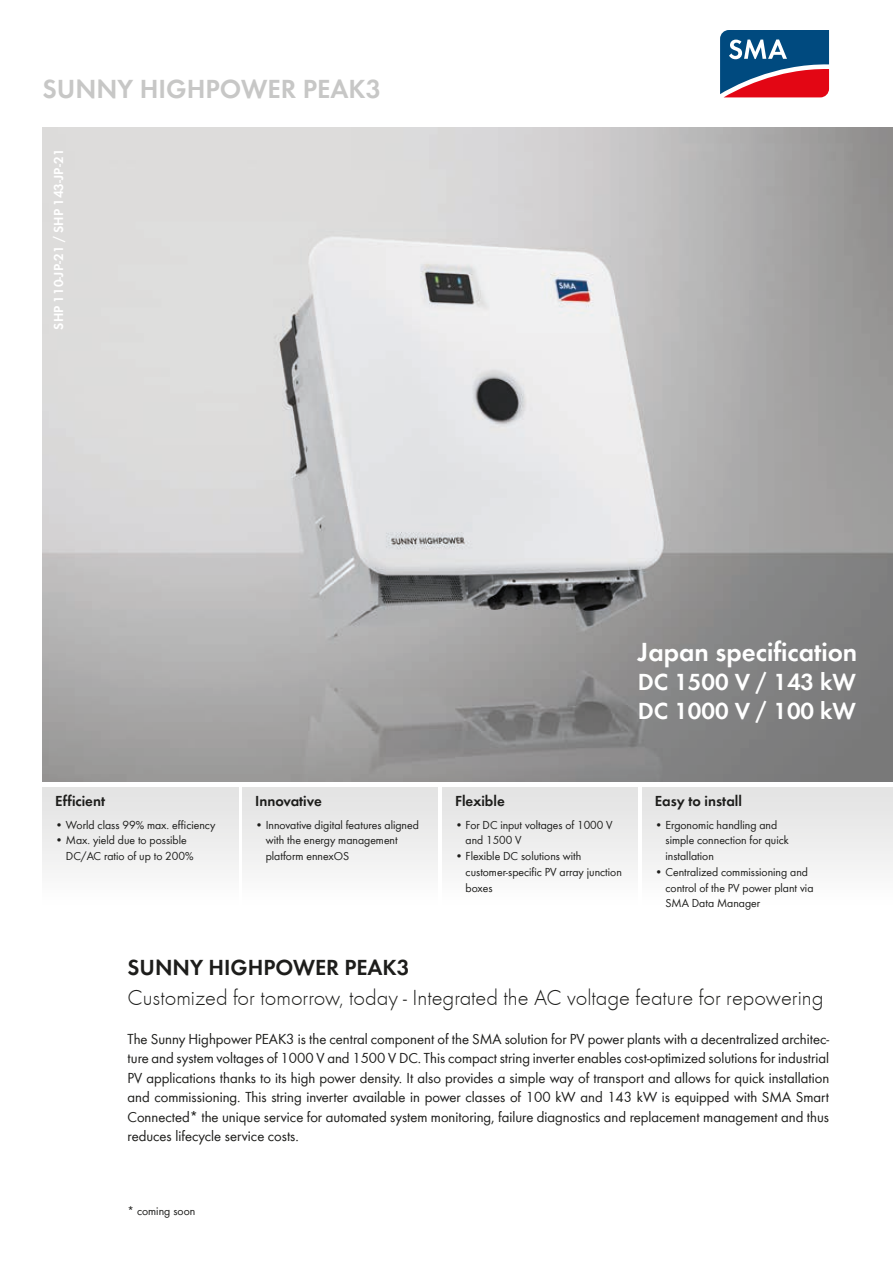
<style>
.page{position:relative;width:893px;height:1263px;background:#fff}
.page>*{position:absolute;margin:0;border:0;box-sizing:border-box;transform-origin:0 0}
.t1{font:600 27px "SMA Futura Global";color:#c7c7c6}
.t2{font:600 27px "SMA Futura Global";color:#fff}
.t3{font:600 24px/28.8px "SMA Futura Global";color:#fff}
.t4{font:300 22.5px "SMA Futura Global";color:#1d1d1b}
.t5{font:600 22.5px "SMA Futura Global";color:#1d1d1b}
.t6{font:15px/19.5px "SMA Futura Global";color:#1d1d1b;text-align:justify}
.t7{font:600 15px "SMA Futura Global";color:#1d1d1b}
.t8{font:600 13.5px "SMA Futura Global";color:#fff}
.t9{font:12px/15.8px "SMA Futura Global";color:#1d1d1b}
</style>
<div class="page">
<img style="left:43px;top:128px;width:850px;height:654px">
<div style="left:43px;top:787px;width:195px;height:119px;background:linear-gradient(to bottom,#e1e1e1,#fdfdfd)"></div>
<div style="left:242px;top:787px;width:196px;height:119px;background:linear-gradient(to bottom,#e1e1e1,#fdfdfd)"></div>
<div style="left:442px;top:787px;width:196px;height:119px;background:linear-gradient(to bottom,#e1e1e1,#fdfdfd)"></div>
<div style="left:642px;top:787px;width:251px;height:119px;background:linear-gradient(to bottom,#e1e1e1,#fdfdfd)"></div>
<svg style="left:720px;top:30px;width:110px;height:68px"></svg>
<h1 class="t1" style="left:43px;top:73px;width:340px">SUNNY HIGHPOWER PEAK3</h1>
<p class="t8" style="left:51px;top:330px;width:182px;rotate:-90deg">SHP 110-JP-21 / SHP 143-JP-21</p>
<p class="t7" style="left:55px;top:792px;width:51px">Efficient</p>
<p class="t9" style="left:55px;top:816px;width:162px">• World class 99% max. efficiency</p>
<p class="t9" style="left:66px;top:832px;width:129px;text-indent:-11px">• Max. yield due to possible<br>DC/AC ratio of up to 200%</p>
<p class="t7" style="left:255px;top:792px;width:68px">Innovative</p>
<p class="t9" style="left:266px;top:816px;width:155px;text-indent:-11px">• Innovative digital features aligned with the energy management platform ennexOS</p>
<h1 class="t2" style="left:638px;top:636px;width:221px">Japan specification</h1>
<h2 class="t3" style="left:638px;top:667px;width:220px">DC 1500 V / 143 kW<br>DC 1000 V / 100 kW</h2>
<p class="t7" style="left:455px;top:792px;width:51px">Flexible</p>
<p class="t9" style="left:466px;top:816px;width:149px;text-indent:-11px">• For DC input voltages of 1000 V and 1500 V</p>
<p class="t9" style="left:466px;top:848px;width:158px;text-indent:-11px">• Flexible DC solutions with customer-specific PV array junction boxes</p>
<p class="t7" style="left:655px;top:792px;width:89px">Easy to install</p>
<p class="t9" style="left:665px;top:816px;width:125px;text-indent:-11px">• Ergonomic handling and simple connection for quick installation</p>
<p class="t9" style="left:665px;top:864px;width:150px;text-indent:-11px">• Centralized commissioning and control of the PV power plant via<br>SMA Data Manager</p>
<h3 class="t5" style="left:128px;top:954px;width:284px">SUNNY HIGHPOWER PEAK3</h3>
<h3 class="t4" style="left:128px;top:984px;width:697px">Customized for tomorrow, today - Integrated the AC voltage feature for repowering</h3>
<p class="t6" style="left:128px;top:1029px;width:703px">The Sunny Highpower PEAK3 is the central component of the SMA solution for PV power plants with a decentralized architec&shy;ture and system voltages of 1000 V and 1500 V DC. This compact string inverter enables cost-optimized solutions for industrial PV applications thanks to its high power density. It also provides a simple way of transport and allows for quick installation and commissioning. This string inverter available in power classes of 100 kW and 143 kW is equipped with SMA Smart Connected* the unique service for automated system monitoring, failure diagnostics and replacement management and thus reduces lifecycle service costs.</p>
<p class="t9" style="left:128px;top:1203px;width:69px">* coming soon</p>
</div>
